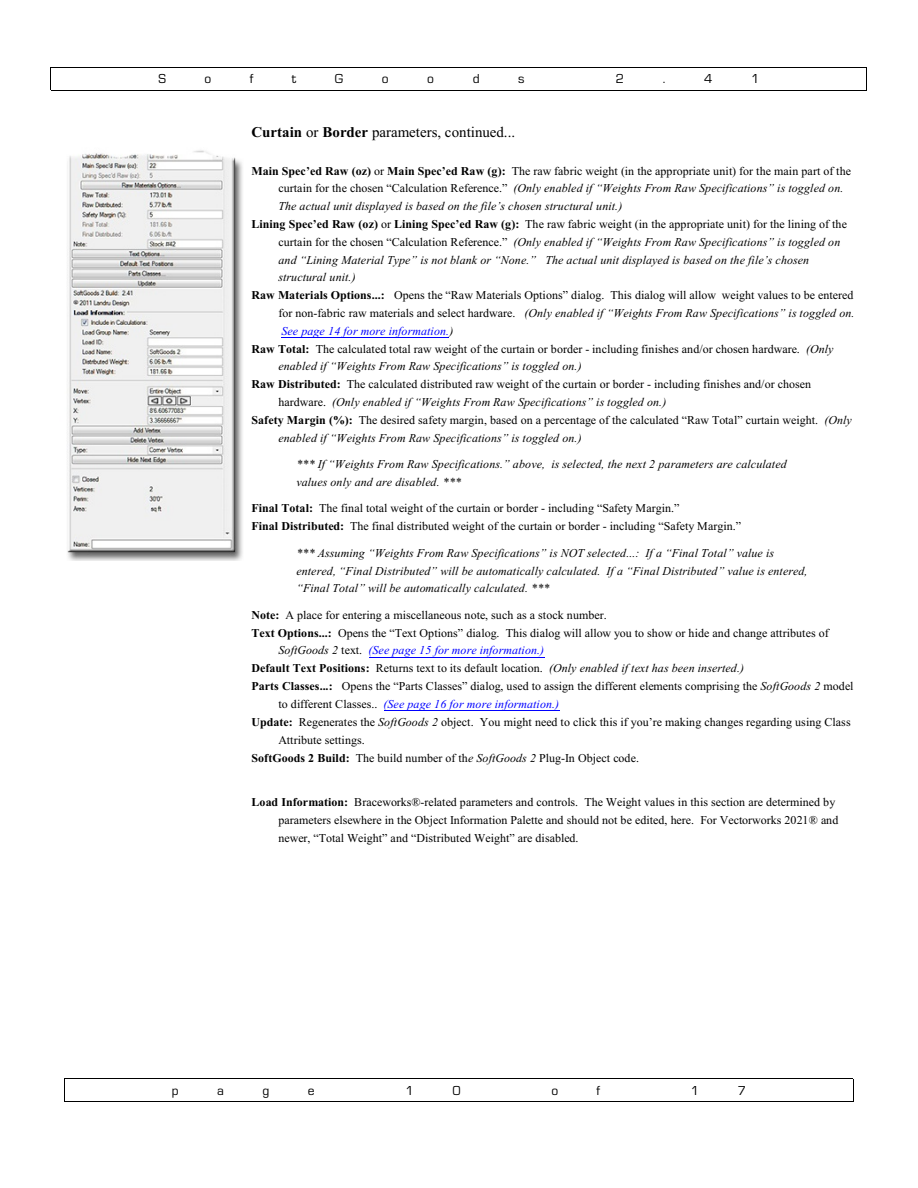
<style>
.page{position:relative;width:918px;height:1188px;background:#fff}
.page>*{position:absolute;margin:0;border:0;box-sizing:border-box;transform-origin:0 0}
.t1{font:15px "Times New Roman";color:#000}
.t2{font:13.5px "Eurostile";color:#000}
.t3{font:12px/17.9px "Times New Roman";color:#000}
.t4{font:italic 12px/17.7px "Times New Roman";color:#000}
.t5{font:italic 12px "Times New Roman";color:#00f}
.s1{font-weight:700}
.s2{font-style:normal}
.s3{color:#000}
.s4{font-style:italic}
.s5{font-style:normal;color:#000}
.s6{font-weight:700;font-style:normal}
</style>
<div class="page">
<img style="left:67px;top:150px;width:176px;height:410px">
<hr style="left:282px;top:337px;width:167px;height:1px;background:#00f">
<hr style="left:369px;top:657px;width:175px;height:1px;background:#00f">
<hr style="left:384px;top:711px;width:175px;height:1px;background:#00f">
<p class="t2" style="left:158px;top:74px;width:9px">S</p>
<p class="t2" style="left:204px;top:74px;width:8px">o</p>
<p class="t2" style="left:250px;top:74px;width:5px">f</p>
<p class="t2" style="left:292px;top:74px;width:6px">t</p>
<p class="t2" style="left:335px;top:74px;width:10px">G</p>
<p class="t2" style="left:382px;top:74px;width:8px">o</p>
<p class="t2" style="left:427px;top:74px;width:8px">o</p>
<p class="t2" style="left:473px;top:74px;width:8px">d</p>
<p class="t2" style="left:518px;top:74px;width:8px">s</p>
<p class="t2" style="left:616px;top:74px;width:10px">2</p>
<p class="t2" style="left:663px;top:74px;width:4px">.</p>
<p class="t2" style="left:704px;top:74px;width:10px">4</p>
<p class="t2" style="left:751px;top:74px;width:10px">1</p>
<p class="t1" style="left:251px;top:127px;width:265px"><span class="s1">Curtain</span> or <span class="s1">Border</span> parameters, continued...</p>
<p class="t3" style="left:251px;top:163px;width:601px"><span class="s1">Main Spec’ed Raw (oz)</span> or <span class="s1">Main Spec’ed Raw (g):</span> The raw fabric weight (in the appropriate unit) for the main part of the</p>
<p class="t4" style="left:278px;top:181px;width:566px"><span class="s2">curtain for the chosen “Calculation Reference.”</span> (Only enabled if “Weights From Raw Specifications” is toggled on.</p>
<p class="t4" style="left:278px;top:198px;width:345px">The actual unit displayed is based on the file’s chosen structural unit.)</p>
<p class="t3" style="left:251px;top:216px;width:597px"><span class="s1">Lining Spec’ed Raw (oz)</span> or <span class="s1">Lining Spec’ed Raw (g):</span> The raw fabric weight (in the appropriate unit) for the lining of the</p>
<p class="t4" style="left:278px;top:234px;width:563px"><span class="s2">curtain for the chosen “Calculation Reference.”</span> (Only enabled if “Weights From Raw Specifications” is toggled on</p>
<p class="t4" style="left:278px;top:252px;width:532px">and “Lining Material Type” is not blank or “None.” The actual unit displayed is based on the file’s chosen</p>
<p class="t4" style="left:278px;top:270px;width:79px">structural unit.)</p>
<p class="t3" style="left:251px;top:287px;width:603px"><span class="s1">Raw Materials Options...:</span> Opens the “Raw Materials Options” dialog. This dialog will allow weight values to be entered</p>
<p class="t4" style="left:278px;top:305px;width:578px"><span class="s2">for non-fabric raw materials and select hardware.</span> (Only enabled if “Weights From Raw Specifications” is toggled on.</p>
<p class="t5" style="left:282px;top:326px;width:173px">See page 14 for more information.<span class="s3">)</span></p>
<p class="t3" style="left:251px;top:341px;width:584px"><span class="s1">Raw Total:</span> The calculated total raw weight of the curtain or border - including finishes and/or chosen hardware. <span class="s4">(Only</span></p>
<p class="t4" style="left:278px;top:359px;width:305px">enabled if “Weights From Raw Specifications” is toggled on.)</p>
<p class="t3" style="left:251px;top:377px;width:561px"><span class="s1">Raw Distributed:</span> The calculated distributed raw weight of the curtain or border - including finishes and/or chosen</p>
<p class="t4" style="left:278px;top:395px;width:389px"><span class="s2">hardware.</span> (Only enabled if “Weights From Raw Specifications” is toggled on.)</p>
<p class="t3" style="left:251px;top:412px;width:602px"><span class="s1">Safety Margin (%):</span> The desired safety margin, based on a percentage of the calculated “Raw Total” curtain weight. <span class="s4">(Only</span></p>
<p class="t4" style="left:278px;top:430px;width:305px">enabled if “Weights From Raw Specifications” is toggled on.)</p>
<p class="t4" style="left:296px;top:456px;width:492px">*** If “Weights From Raw Specifications.” above, is selected, the next 2 parameters are calculated values only and are disabled. ***</p>
<p class="t3" style="left:251px;top:501px;width:491px"><span class="s1">Final Total:</span> The final total weight of the curtain or border - including “Safety Margin.”<br><span class="s1">Final Distributed:</span> The final distributed weight of the curtain or border - including “Safety Margin.”</p>
<p class="t4" style="left:296px;top:545px;width:513px">*** Assuming “Weights From Raw Specifications” is NOT selected...: If a “Final Total” value is entered, “Final Distributed” will be automatically calculated. If a “Final Distributed” value is entered, “Final Total” will be automatically calculated. ***</p>
<p class="t3" style="left:251px;top:607px;width:357px"><span class="s1">Note:</span> A place for entering a miscellaneous note, such as a stock number.</p>
<p class="t3" style="left:251px;top:625px;width:579px"><span class="s1">Text Options...:</span> Opens the “Text Options” dialog. This dialog will allow you to show or hide and change attributes of</p>
<p class="t5" style="left:278px;top:646px;width:267px"><span class="s3">SoftGoods 2</span> <span class="s5">text.</span> (See page 15 for more information.)</p>
<p class="t4" style="left:251px;top:661px;width:494px"><span class="s6">Default Text Positions:</span> <span class="s2">Returns text to its default location.</span> (Only enabled if text has been inserted.)</p>
<p class="t3" style="left:251px;top:679px;width:604px"><span class="s1">Parts Classes...:</span> Opens the “Parts Classes” dialog, used to assign the different elements comprising the <span class="s4">SoftGoods 2</span> model</p>
<p class="t5" style="left:278px;top:700px;width:282px"><span class="s5">to different Classes..</span> (See page 16 for more information.)</p>
<p class="t3" style="left:251px;top:714px;width:601px"><span class="s1">Update:</span> Regenerates the <span class="s4">SoftGoods 2</span> object. You might need to click this if you’re making changes regarding using Class</p>
<p class="t3" style="left:278px;top:732px;width:88px">Attribute settings.</p>
<p class="t3" style="left:251px;top:750px;width:389px"><span class="s1">SoftGoods 2 Build:</span> The build number of th<span class="s4">e SoftGoods 2</span> Plug-In Object code.</p>
<p class="t3" style="left:278px;top:795px;width:562px;text-indent:-27px"><span class="s1">Load Information:</span> Braceworks®-related parameters and controls. The Weight values in this section are determined by parameters elsewhere in the Object Information Palette and should not be edited, here. For Vectorworks 2021® and newer, “Total Weight” and “Distributed Weight” are disabled.</p>
<p class="t2" style="left:172px;top:1086px;width:8px">p</p>
<p class="t2" style="left:217px;top:1086px;width:8px">a</p>
<p class="t2" style="left:263px;top:1086px;width:8px">g</p>
<p class="t2" style="left:308px;top:1086px;width:8px">e</p>
<p class="t2" style="left:406px;top:1086px;width:10px">1</p>
<p class="t2" style="left:452px;top:1086px;width:10px">0</p>
<p class="t2" style="left:551px;top:1086px;width:8px">o</p>
<p class="t2" style="left:597px;top:1086px;width:5px">f</p>
<p class="t2" style="left:691px;top:1086px;width:10px">1</p>
<p class="t2" style="left:738px;top:1086px;width:10px">7</p>
</div>
